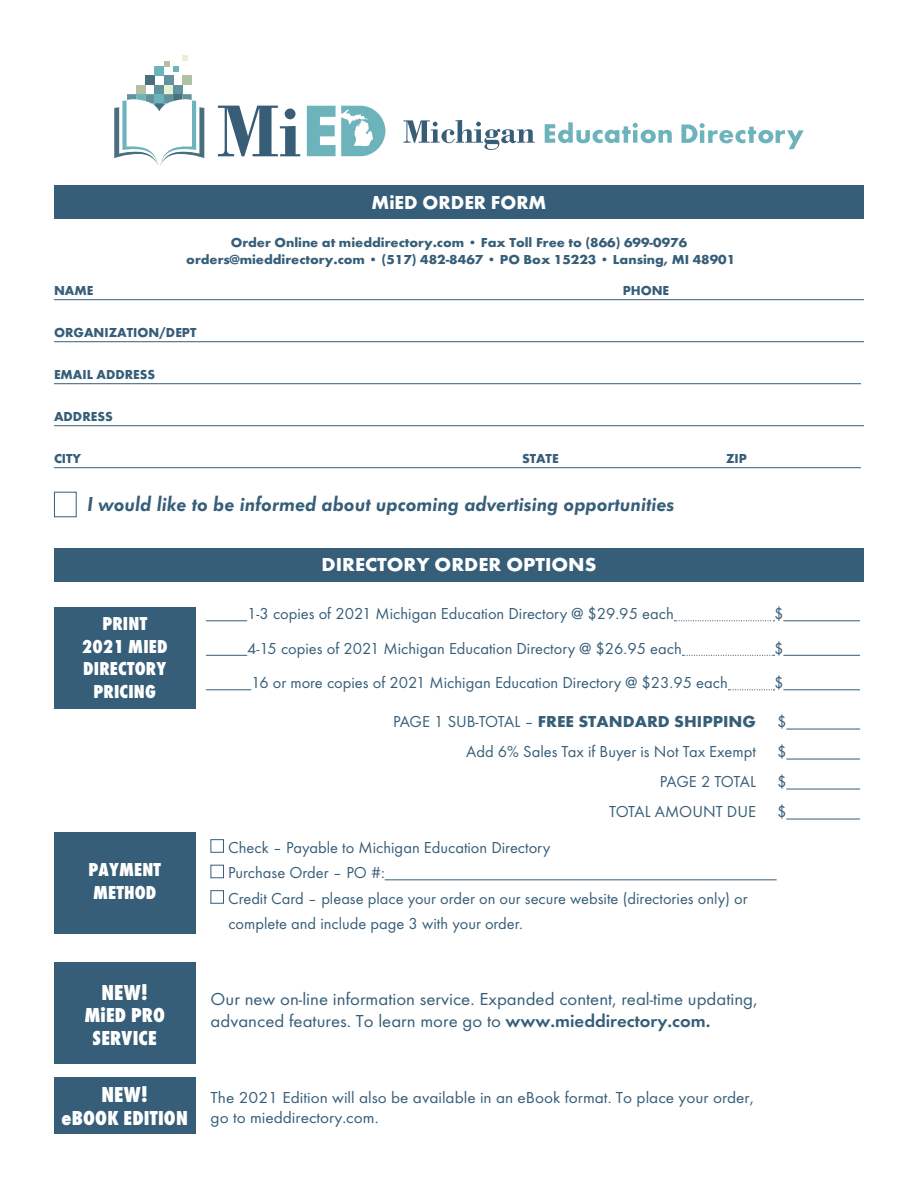
<style>
.page{position:relative;width:918px;height:1188px;background:#fff}
.page>*{position:absolute;margin:0;border:0;box-sizing:border-box;transform-origin:0 0}
.t1{font:800 22.5px "Function Cond LH";letter-spacing:.01em;color:#fff}
.t2{font:italic 700 21px "Function";color:#365e79}
.t3{font:800 21px/22.5px "Function Cond LH";letter-spacing:.01em;color:#fff;text-align:center}
.t4{font:800 19.5px "Function Cond LH";letter-spacing:.01em;color:#fff}
.t5{font:800 19.5px "Function LH";color:#fff;scale:1.05 1}
.t6{font:800 19.5px "Function LH";color:#fff}
.t7{font:18px "Function";color:#365e79;scale:1.05 1}
.t8{font:16.5px "Function";color:#365e79}
.t9{font:16.5px "Function";color:#365e79;scale:1.05 1}
.t10{font:800 16.5px "Function LH";color:#365e79;scale:1.05 1}
.t11{font:16.5px "Function";letter-spacing:-.03em;color:#365e79}
.New_Style_Sheet{font:800 13.5px "Function LH";color:#365e79;scale:1.05 1}
.New_Style_Sheet-2{font:800 13.5px "Function LH";color:#365e79}
.s1{font-family:"Function";font-weight:400}
.s2{font-weight:700}
</style>
<div class="page">
<hr style="left:54px;top:299px;width:810px;height:1px;background:#365e79">
<hr style="left:54px;top:341px;width:810px;height:1px;background:#365e79">
<hr style="left:54px;top:383px;width:807px;height:1px;background:#365e79">
<hr style="left:54px;top:425px;width:810px;height:1px;background:#365e79">
<hr style="left:54px;top:467px;width:807px;height:1px;background:#365e79">
<div style="left:54px;top:492px;width:23px;height:25px;background:#fff;border:1px solid #365e79"></div>
<hr style="left:385px;top:879px;width:392px;height:1px;background:#365e79">
<div style="left:210px;top:839px;width:14px;height:14px;background:#fff;border:1px solid #365e79"></div>
<div style="left:210px;top:865px;width:14px;height:13px;background:#fff;border:1px solid #365e79"></div>
<div style="left:210px;top:890px;width:14px;height:14px;background:#fff;border:1px solid #365e79"></div>
<div style="left:54px;top:185px;width:810px;height:34px;background:#365e79"></div>
<div style="left:54px;top:548px;width:810px;height:34px;background:#365e79"></div>
<hr style="left:206px;top:620px;width:41px;height:1px;background:#365e79">
<svg style="left:674px;top:620px;width:101px;height:1px"></svg>
<hr style="left:783px;top:620px;width:77px;height:1px;background:#365e79">
<hr style="left:206px;top:655px;width:41px;height:1px;background:#365e79">
<svg style="left:682px;top:655px;width:93px;height:1px"></svg>
<hr style="left:783px;top:655px;width:77px;height:1px;background:#365e79">
<hr style="left:206px;top:689px;width:45px;height:1px;background:#365e79">
<svg style="left:728px;top:689px;width:47px;height:1px"></svg>
<hr style="left:783px;top:689px;width:77px;height:1px;background:#365e79">
<div style="left:54px;top:607px;width:141px;height:102px;background:#365e79"></div>
<div style="left:54px;top:1078px;width:141px;height:56px;background:#365e79"></div>
<div style="left:54px;top:962px;width:141px;height:102px;background:#365e79"></div>
<div style="left:54px;top:832px;width:141px;height:102px;background:#365e79"></div>
<hr style="left:786px;top:729px;width:74px;height:1px;background:#365e79">
<hr style="left:786px;top:759px;width:74px;height:1px;background:#365e79">
<hr style="left:786px;top:789px;width:74px;height:1px;background:#365e79">
<hr style="left:786px;top:819px;width:74px;height:1px;background:#365e79">
<svg style="left:218px;top:106px;width:82px;height:50px"></svg>
<svg style="left:307px;top:106px;width:78px;height:50px"></svg>
<div style="left:145px;top:76px;width:10px;height:9px;background:#496e7d"></div>
<div style="left:155px;top:66px;width:9px;height:10px;background:#6db3bb"></div>
<div style="left:164px;top:76px;width:9px;height:9px;background:#61939f"></div>
<div style="left:182px;top:76px;width:10px;height:9px;background:#b2c1a5"></div>
<div style="left:136px;top:85px;width:9px;height:9px;background:#b2c1a5"></div>
<div style="left:155px;top:85px;width:9px;height:9px;background:#61939f"></div>
<div style="left:164px;top:85px;width:9px;height:9px;background:#eaf0d4"></div>
<div style="left:173px;top:85px;width:9px;height:9px;background:#61939f"></div>
<svg style="left:164px;top:55px;width:24px;height:17px"></svg>
<svg style="left:114px;top:94px;width:90px;height:72px"></svg>
<svg style="left:403px;top:120px;width:132px;height:30px"></svg>
<svg style="left:545px;top:122px;width:127px;height:21px"></svg>
<svg style="left:681px;top:123px;width:123px;height:26px"></svg>
<p class="t6" style="left:372px;top:191px;width:176px">MiED ORDER FORM</p>
<p class="New_Style_Sheet" style="left:231px;top:235px;width:436px">Order Online at mieddirectory.com • Fax Toll Free to (866) 699-0976</p>
<p class="New_Style_Sheet" style="left:186px;top:251px;width:524px">orders@mieddirectory.com • (517) 482-8467 • PO Box 15223 • Lansing, MI 48901</p>
<p class="New_Style_Sheet-2" style="left:54px;top:283px;width:41px">NAME</p>
<p class="New_Style_Sheet-2" style="left:623px;top:283px;width:48px">PHONE</p>
<p class="New_Style_Sheet-2" style="left:54px;top:325px;width:144px">ORGANIZATION/DEPT</p>
<p class="New_Style_Sheet-2" style="left:54px;top:367px;width:103px">EMAIL ADDRESS</p>
<p class="New_Style_Sheet-2" style="left:54px;top:409px;width:60px">ADDRESS</p>
<p class="New_Style_Sheet-2" style="left:54px;top:451px;width:29px">CITY</p>
<p class="New_Style_Sheet-2" style="left:522px;top:451px;width:38px">STATE</p>
<p class="New_Style_Sheet-2" style="left:726px;top:451px;width:22px">ZIP</p>
<p class="t2" style="left:87px;top:492px;width:589px">I would like to be informed about upcoming advertising opportunities</p>
<p class="t4" style="left:102px;top:613px;width:46px">PRINT</p>
<p class="t4" style="left:82px;top:636px;width:87px">2021 MIED</p>
<p class="t4" style="left:83px;top:658px;width:85px">DIRECTORY</p>
<p class="t4" style="left:93px;top:681px;width:64px">PRICING</p>
<p class="t4" style="left:88px;top:859px;width:74px">PAYMENT</p>
<p class="t4" style="left:93px;top:882px;width:65px">METHOD</p>
<p class="t1" style="left:101px;top:980px;width:48px">NEW!</p>
<p class="t3" style="left:84px;top:1004px;width:82px">MiED PRO<br>SERVICE</p>
<p class="t1" style="left:101px;top:1082px;width:48px">NEW!</p>
<p class="t3" style="left:62px;top:1107px;width:128px">eBOOK EDITION</p>
<p class="t5" style="left:322px;top:553px;width:263px">DIRECTORY ORDER OPTIONS</p>
<p class="t8" style="left:247px;top:604px;width:428px">1-3 copies of 2021 Michigan Education Directory @ $29.95 each</p>
<p class="t8" style="left:774px;top:604px;width:11px">$</p>
<p class="t8" style="left:247px;top:639px;width:436px">4-15 copies of 2021 Michigan Education Directory @ $26.95 each</p>
<p class="t8" style="left:774px;top:639px;width:11px">$</p>
<p class="t8" style="left:251px;top:673px;width:478px">16 or more copies of 2021 Michigan Education Directory @ $23.95 each</p>
<p class="t8" style="left:774px;top:673px;width:11px">$</p>
<p class="t10" style="left:393px;top:712px;width:347px"><span class="s1">PAGE 1 SUB-TOTAL –</span> FREE STANDARD SHIPPING</p>
<p class="t8" style="left:777px;top:712px;width:11px">$</p>
<p class="t8" style="left:466px;top:742px;width:291px">Add 6% Sales Tax if Buyer is Not Tax Exempt</p>
<p class="t8" style="left:777px;top:742px;width:11px">$</p>
<p class="t11" style="left:660px;top:772px;width:98px">PAGE 2 TOTAL</p>
<p class="t8" style="left:777px;top:772px;width:11px">$</p>
<p class="t8" style="left:609px;top:802px;width:148px">TOTAL AMOUNT DUE</p>
<p class="t8" style="left:777px;top:802px;width:11px">$</p>
<p class="t8" style="left:228px;top:838px;width:324px">Check – Payable to Michigan Education Directory</p>
<p class="t8" style="left:228px;top:863px;width:158px">Purchase Order – PO #:</p>
<p class="t8" style="left:228px;top:889px;width:521px">Credit Card – please place your order on our secure website (directories only) or</p>
<p class="t8" style="left:228px;top:914px;width:296px">complete and include page 3 with your order.</p>
<p class="t7" style="left:211px;top:989px;width:522px">Our new on-line information service. Expanded content, real-time updating,</p>
<p class="t7" style="left:211px;top:1010px;width:478px">advanced features. To learn more go to <span class="s2">www.mieddirectory.com.</span></p>
<p class="t9" style="left:211px;top:1088px;width:519px">The 2021 Edition will also be available in an eBook format. To place your order,</p>
<p class="t9" style="left:211px;top:1108px;width:162px">go to mieddirectory.com.</p>
</div>
